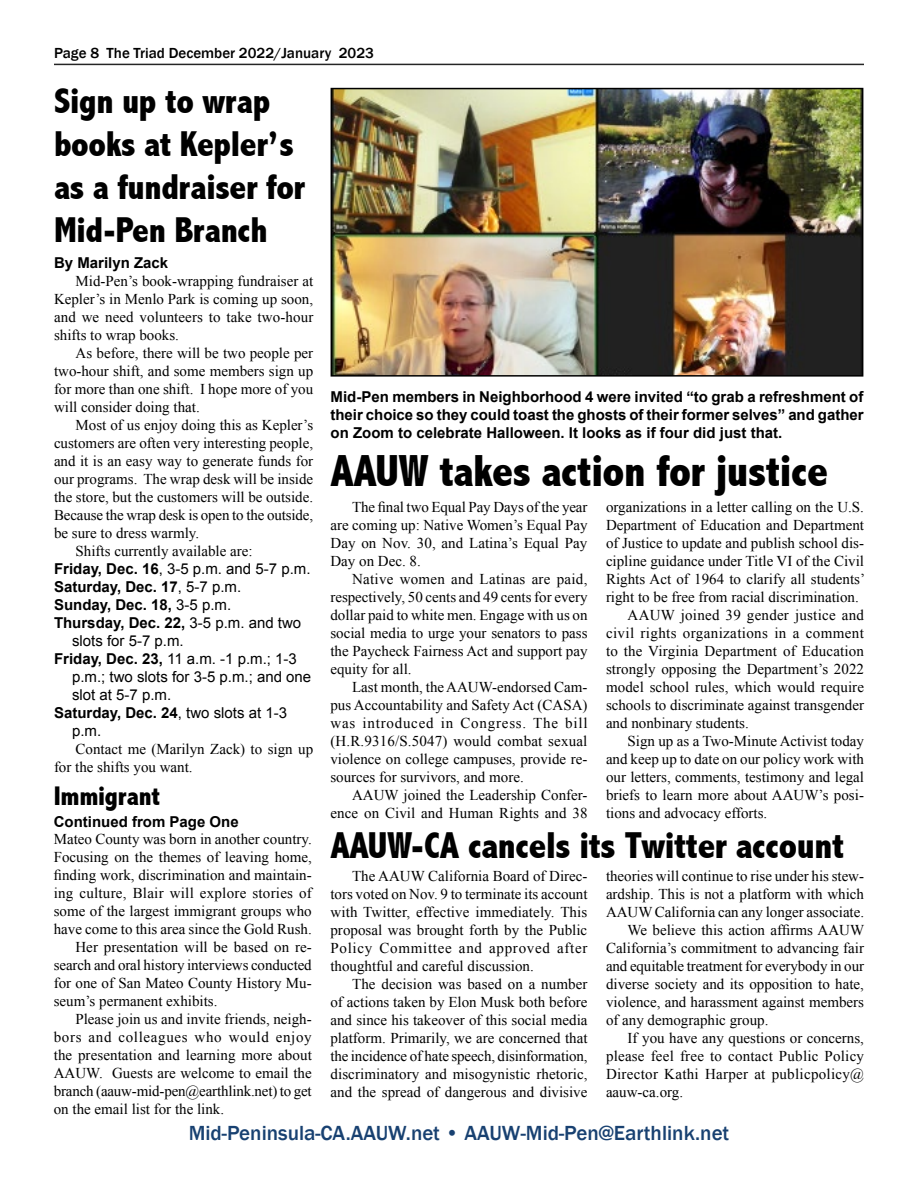
<style>
.page{position:relative;width:918px;height:1188px;background:#fff}
.page>*{position:absolute;margin:0;border:0;box-sizing:border-box;transform-origin:0 0}
.t1{font:800 condensed 45px "Abadi";letter-spacing:-.01em;color:#000}
.t2{font:800 condensed 37.5px "Abadi";letter-spacing:-.01em;color:#000}
.t3{font:800 condensed 36px/43.2px "Abadi";letter-spacing:-.01em;color:#000}
.t4{font:800 condensed 27px "Abadi";letter-spacing:-.01em;color:#000}
.t5{font:500 21px "Franklin Gothic";color:#184171}
.t6{font:15px/18px "Times New Roman";color:#000;text-align:justify}
.t7{font:700 15px/18px "Arial";color:#000;text-align:justify}
.t8{font:15px "Arial";color:#000}
.t9{font:500 15px "Franklin Gothic";color:#000}
.t10{font:15px "Times New Roman";letter-spacing:.025em;color:#000}
.t11{font:15px "Times New Roman";letter-spacing:.02em;color:#000}
.t12{font:15px "Times New Roman";letter-spacing:.045em;color:#000}
.s1{font-weight:700}
.s2{font-weight:400}
</style>
<div class="page">
<hr style="left:54px;top:64px;width:810px;height:1px;background:#252525">
<img style="left:334px;top:91px;width:526px;height:283px">
<div style="left:331px;top:88px;width:532px;height:289px;border:2px solid #000"></div>
<p class="t9" style="left:54px;top:44px;width:321px">Page 8 The Triad December 2022/January 2023</p>
<h3 class="t3" style="left:54px;top:79px;width:253px">Sign up to wrap books at Kepler’s as a fundraiser for<br>Mid-Pen Branch</h3>
<p class="t7" style="left:54px;top:254px;width:116px">By Marilyn Zack</p>
<p class="t6" style="left:54px;top:272px;width:261px;text-indent:22px">Mid-Pen’s book-wrapping fundraiser at Kepler’s in Menlo Park is coming up soon, and we need volunteers to take two-hour shifts to wrap books.</p>
<p class="t6" style="left:54px;top:344px;width:261px;text-indent:22px">As before, there will be two people per two-hour shift, and some members sign up for more than one shift. I hope more of you will consider doing that.</p>
<p class="t6" style="left:76px;top:416px;width:239px">Most of us enjoy doing this as Kepler’s</p>
<p class="t6" style="left:54px;top:434px;width:261px">customers are often very interesting people,</p>
<p class="t6" style="left:54px;top:452px;width:261px">and it is an easy way to generate funds for</p>
<p class="t6" style="left:54px;top:470px;width:261px">our programs. The wrap desk will be inside</p>
<p class="t6" style="left:54px;top:488px;width:261px">the store, but the customers will be outside.</p>
<p class="t6" style="left:54px;top:506px;width:261px">Because the wrap desk is open to the outside,</p>
<p class="t6" style="left:54px;top:524px;width:147px">be sure to dress warmly.</p>
<p class="t6" style="left:76px;top:542px;width:179px">Shifts currently available are:</p>
<p class="t8" style="left:54px;top:559px;width:258px"><span class="s1">Friday, Dec. 16</span>, 3-5 p.m. and 5-7 p.m.</p>
<p class="t7" style="left:54px;top:578px;width:189px">Saturday, Dec. 17<span class="s2">, 5-7 p.m.</span></p>
<p class="t7" style="left:54px;top:596px;width:179px">Sunday, Dec. 18, <span class="s2">3-5 p.m.</span></p>
<p class="t7" style="left:54px;top:614px;width:249px">Thursday, Dec. 22, <span class="s2">3-5 p.m. and two</span></p>
<p class="t8" style="left:72px;top:631px;width:113px">slots for 5-7 p.m.</p>
<p class="t8" style="left:54px;top:649px;width:244px"><span class="s1">Friday, Dec. 23,</span> 11 a.m. -1 p.m.; 1-3</p>
<p class="t8" style="left:72px;top:667px;width:241px">p.m.; two slots for 3-5 p.m.; and one</p>
<p class="t8" style="left:72px;top:685px;width:101px">slot at 5-7 p.m.</p>
<p class="t7" style="left:54px;top:704px;width:235px">Saturday, Dec. 24<span class="s2">, two slots at 1-3</span></p>
<p class="t8" style="left:72px;top:721px;width:31px">p.m.</p>
<p class="t6" style="left:54px;top:740px;width:261px;text-indent:22px">Contact me (Marilyn Zack) to sign up for the shifts you want.</p>
<h3 class="t4" style="left:54px;top:780px;width:108px">Immigrant</h3>
<p class="t7" style="left:54px;top:814px;width:187px">Continued from Page One</p>
<p class="t6" style="left:54px;top:830px;width:260px">Mateo County was born in another country.</p>
<p class="t6" style="left:54px;top:848px;width:260px">Focusing on the themes of leaving home,</p>
<p class="t6" style="left:54px;top:866px;width:260px">finding work, discrimination and maintain-</p>
<p class="t6" style="left:54px;top:884px;width:260px">ing culture, Blair will explore stories of</p>
<p class="t6" style="left:54px;top:902px;width:259px">some of the largest immigrant groups who</p>
<p class="t6" style="left:54px;top:920px;width:260px">have come to this area since the Gold Rush.</p>
<p class="t6" style="left:75px;top:938px;width:238px">Her presentation will be based on re-</p>
<p class="t6" style="left:54px;top:956px;width:260px">search and oral history interviews conducted</p>
<p class="t6" style="left:54px;top:974px;width:260px">for one of San Mateo County History Mu-</p>
<p class="t6" style="left:54px;top:992px;width:165px">seum’s permanent exhibits.</p>
<p class="t6" style="left:75px;top:1010px;width:238px">Please join us and invite friends, neigh-</p>
<p class="t12" style="left:54px;top:1027px;width:260px">bors and colleagues who would enjoy</p>
<p class="t6" style="left:54px;top:1046px;width:260px">the presentation and learning more about</p>
<p class="t6" style="left:54px;top:1064px;width:259px">AAUW. Guests are welcome to email the</p>
<p class="t6" style="left:54px;top:1082px;width:260px">branch (aauw-mid-pen@earthlink.net) to get</p>
<p class="t6" style="left:54px;top:1100px;width:172px">on the email list for the link.</p>
<p class="t7" style="left:331px;top:389px;width:535px">Mid-Pen members in Neighborhood 4 were invited “to grab a refreshment of their choice so they could toast the ghosts of their former selves” and gather on Zoom to celebrate Halloween. It looks as if four did just that.</p>
<h1 class="t1" style="left:331px;top:445px;width:499px">AAUW takes action for justice</h1>
<p class="t6" style="left:606px;top:498px;width:260px">organizations in a letter calling on the U.S.</p>
<p class="t6" style="left:606px;top:516px;width:260px">Department of Education and Department</p>
<p class="t6" style="left:606px;top:534px;width:259px">of Justice to update and publish school dis-</p>
<p class="t6" style="left:606px;top:552px;width:260px">cipline guidance under Title VI of the Civil</p>
<p class="t6" style="left:606px;top:570px;width:261px">Rights Act of 1964 to clarify all students’</p>
<p class="t6" style="left:606px;top:588px;width:254px">right to be free from racial discrimination.</p>
<p class="t6" style="left:628px;top:606px;width:238px">AAUW joined 39 gender justice and</p>
<p class="t10" style="left:606px;top:623px;width:259px">civil rights organizations in a comment</p>
<p class="t6" style="left:606px;top:642px;width:260px">to the Virginia Department of Education</p>
<p class="t6" style="left:606px;top:660px;width:260px">strongly opposing the Department’s 2022</p>
<p class="t6" style="left:606px;top:678px;width:260px">model school rules, which would require</p>
<p class="t6" style="left:606px;top:696px;width:260px">schools to discriminate against transgender</p>
<p class="t6" style="left:606px;top:714px;width:144px">and nonbinary students.</p>
<p class="t6" style="left:628px;top:732px;width:238px">Sign up as a Two-Minute Activist today</p>
<p class="t6" style="left:606px;top:750px;width:260px">and keep up to date on our policy work with</p>
<p class="t6" style="left:606px;top:768px;width:260px">our letters, comments, testimony and legal</p>
<p class="t6" style="left:606px;top:786px;width:259px">briefs to learn more about AAUW’s posi-</p>
<p class="t6" style="left:606px;top:804px;width:163px">tions and advocacy efforts.</p>
<p class="t6" style="left:330px;top:498px;width:259px;text-indent:22px">The final two Equal Pay Days of the year are coming up: Native Women’s Equal Pay Day on Nov. 30, and Latina’s Equal Pay Day on Dec. 8.</p>
<p class="t6" style="left:330px;top:570px;width:259px;text-indent:22px">Native women and Latinas are paid, respectively, 50 cents and 49 cents for every dollar paid to white men. Engage with us on social media to urge your senators to pass the Paycheck Fairness Act and support pay equity for all.</p>
<p class="t6" style="left:330px;top:678px;width:259px;text-indent:22px">Last month, the AAUW-endorsed Cam&shy;pus Accountability and Safety Act (CASA) was introduced in Congress. The bill (H.R.9316/S.5047) would combat sexual violence on college campuses, provide re&shy;sources for survivors, and more.</p>
<p class="t6" style="left:330px;top:786px;width:259px;text-align:right">AAUW joined the Leadership Confer&shy;ence on Civil and Human Rights and 38</p>
<h2 class="t2" style="left:330px;top:824px;width:515px">AAUW-CA cancels its Twitter account</h2>
<p class="t6" style="left:330px;top:867px;width:259px;text-indent:22px">The AAUW California Board of Direc&shy;tors voted on Nov. 9 to terminate its account with Twitter, effective immediately. This proposal was brought forth by the Public Policy Committee and approved after thoughtful and careful discussion.</p>
<p class="t6" style="left:330px;top:975px;width:259px;text-indent:22px">The decision was based on a number of actions taken by Elon Musk both before and since his takeover of this social media platform. Primarily, we are concerned that the incidence of hate speech, disinformation, discriminatory and misogynistic rhetoric, and the spread of dangerous and divisive</p>
<p class="t6" style="left:606px;top:867px;width:260px">theories will continue to rise under his stew-</p>
<p class="t6" style="left:606px;top:885px;width:259px">ardship. This is not a platform with which</p>
<p class="t6" style="left:606px;top:903px;width:260px">AAUW California can any longer associate.</p>
<p class="t6" style="left:628px;top:921px;width:238px">We believe this action affirms AAUW</p>
<p class="t6" style="left:606px;top:939px;width:259px">California’s commitment to advancing fair</p>
<p class="t6" style="left:606px;top:957px;width:260px">and equitable treatment for everybody in our</p>
<p class="t6" style="left:606px;top:975px;width:260px">diverse society and its opposition to hate,</p>
<p class="t6" style="left:606px;top:993px;width:260px">violence, and harassment against members</p>
<p class="t6" style="left:606px;top:1011px;width:164px">of any demographic group.</p>
<p class="t6" style="left:628px;top:1029px;width:238px">If you have any questions or concerns,</p>
<p class="t6" style="left:606px;top:1047px;width:260px">please feel free to contact Public Policy</p>
<p class="t11" style="left:606px;top:1064px;width:260px">Director Kathi Harper at publicpolicy@</p>
<p class="t6" style="left:606px;top:1083px;width:79px">aauw-ca.org.</p>
<h3 class="t5" style="left:189px;top:1120px;width:542px">Mid-Peninsula-CA.AAUW.net • AAUW-Mid-Pen@Earthlink.net</h3>
</div>
